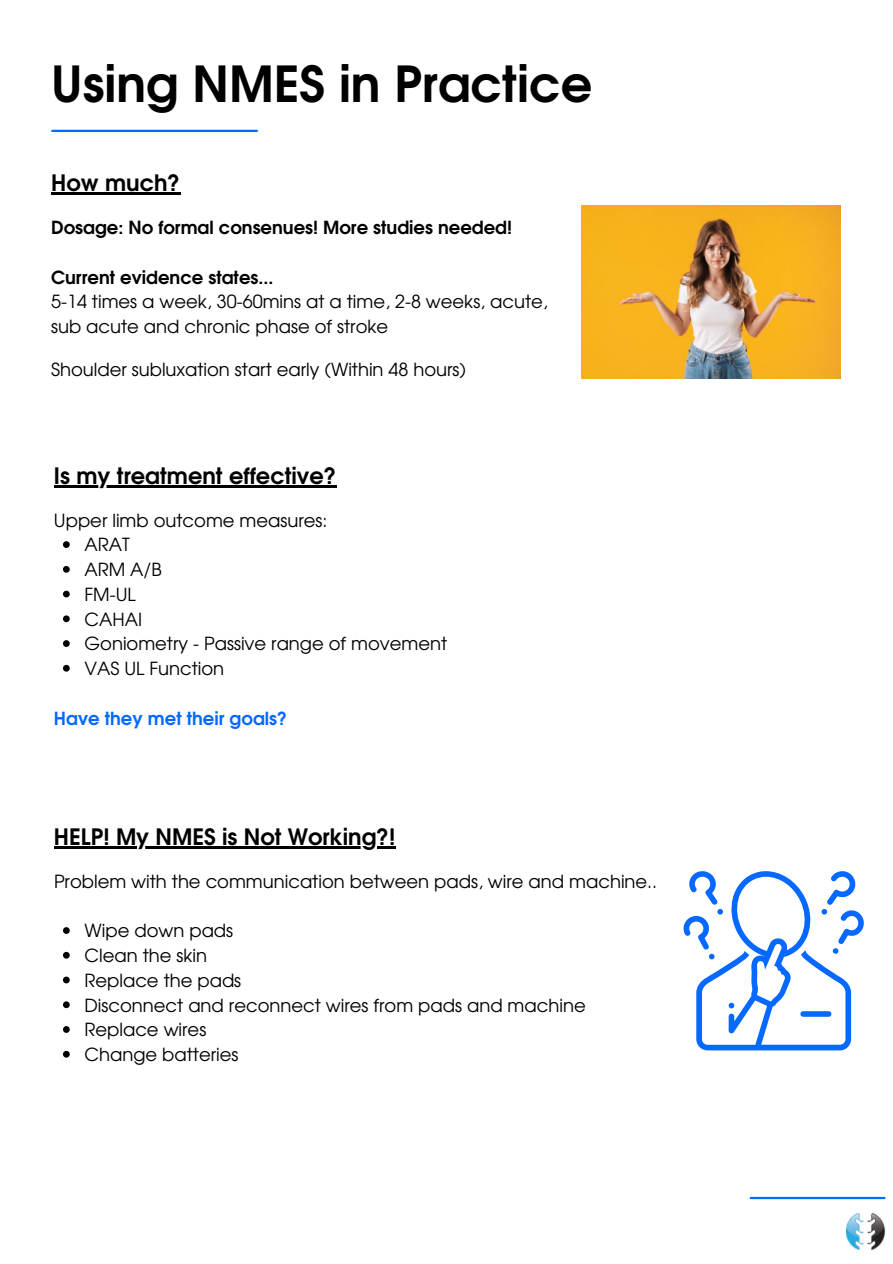
<style>
.page{position:relative;width:893px;height:1264px;background:#fff}
.page>*{position:absolute;margin:0;border:0;box-sizing:border-box;transform-origin:0 0}
.t1{font:700 49.5px "Te X Gyre Adventor";color:#000}
.t2{font:700 22.5px "Te X Gyre Adventor";color:#000}
.t3{font:18px/24.8px "Te X Gyre Adventor";color:#000}
.t4{font:700 18px "Te X Gyre Adventor";color:#000}
.t5{font:700 18px "Te X Gyre Adventor";color:#0569ff}
</style>
<div class="page">
<img style="left:846px;top:1213px;width:39px;height:36px">
<hr style="left:52px;top:130px;width:205px;height:2px;background:#006eff">
<hr style="left:750px;top:1196px;width:134px;height:3px;background:#006eff">
<hr style="left:51px;top:192px;width:129px;height:3px;background:#000">
<img style="left:581px;top:205px;width:259px;height:173px">
<hr style="left:54px;top:485px;width:282px;height:2px;background:#000">
<svg style="left:63px;top:541px;width:7px;height:7px"></svg>
<svg style="left:63px;top:566px;width:7px;height:6px"></svg>
<svg style="left:63px;top:590px;width:7px;height:7px"></svg>
<svg style="left:63px;top:615px;width:7px;height:7px"></svg>
<svg style="left:63px;top:640px;width:7px;height:7px"></svg>
<svg style="left:63px;top:665px;width:7px;height:6px"></svg>
<hr style="left:54px;top:846px;width:341px;height:2px;background:#000">
<svg style="left:683px;top:871px;width:180px;height:179px"></svg>
<svg style="left:63px;top:927px;width:7px;height:6px"></svg>
<svg style="left:63px;top:951px;width:7px;height:7px"></svg>
<svg style="left:63px;top:976px;width:7px;height:7px"></svg>
<svg style="left:63px;top:1001px;width:7px;height:7px"></svg>
<svg style="left:63px;top:1026px;width:7px;height:6px"></svg>
<svg style="left:63px;top:1050px;width:7px;height:7px"></svg>
<h1 class="t1" style="left:51px;top:41px;width:542px">Using NMES in Practice</h1>
<p class="t2" style="left:51px;top:164px;width:131px">How much?</p>
<p class="t4" style="left:51px;top:212px;width:462px">Dosage: No formal consenues! More studies needed!</p>
<p class="t4" style="left:51px;top:261px;width:224px">Current evidence states...</p>
<p class="t3" style="left:51px;top:288px;width:498px">5-14 times a week, 30-60mins at a time, 2-8 weeks, acute, sub acute and chronic phase of stroke</p>
<p class="t3" style="left:51px;top:355px;width:416px">Shoulder subluxation start early (Within 48 hours)</p>
<p class="t2" style="left:54px;top:456px;width:284px">Is my treatment effective?</p>
<p class="t3" style="left:54px;top:506px;width:275px">Upper limb outcome measures:</p>
<p class="t3" style="left:85px;top:531px;width:364px">ARAT<br>ARM A/B<br>FM-UL<br>CAHAI<br>Goniometry - Passive range of movement<br>VAS UL Function</p>
<p class="t5" style="left:54px;top:702px;width:235px">Have they met their goals?</p>
<p class="t2" style="left:54px;top:817px;width:343px">HELP! My NMES is Not Working?!</p>
<p class="t3" style="left:54px;top:867px;width:604px">Problem with the communication between pads, wire and machine..</p>
<p class="t3" style="left:85px;top:917px;width:502px">Wipe down pads<br>Clean the skin<br>Replace the pads<br>Disconnect and reconnect wires from pads and machine<br>Replace wires<br>Change batteries</p>
</div>
